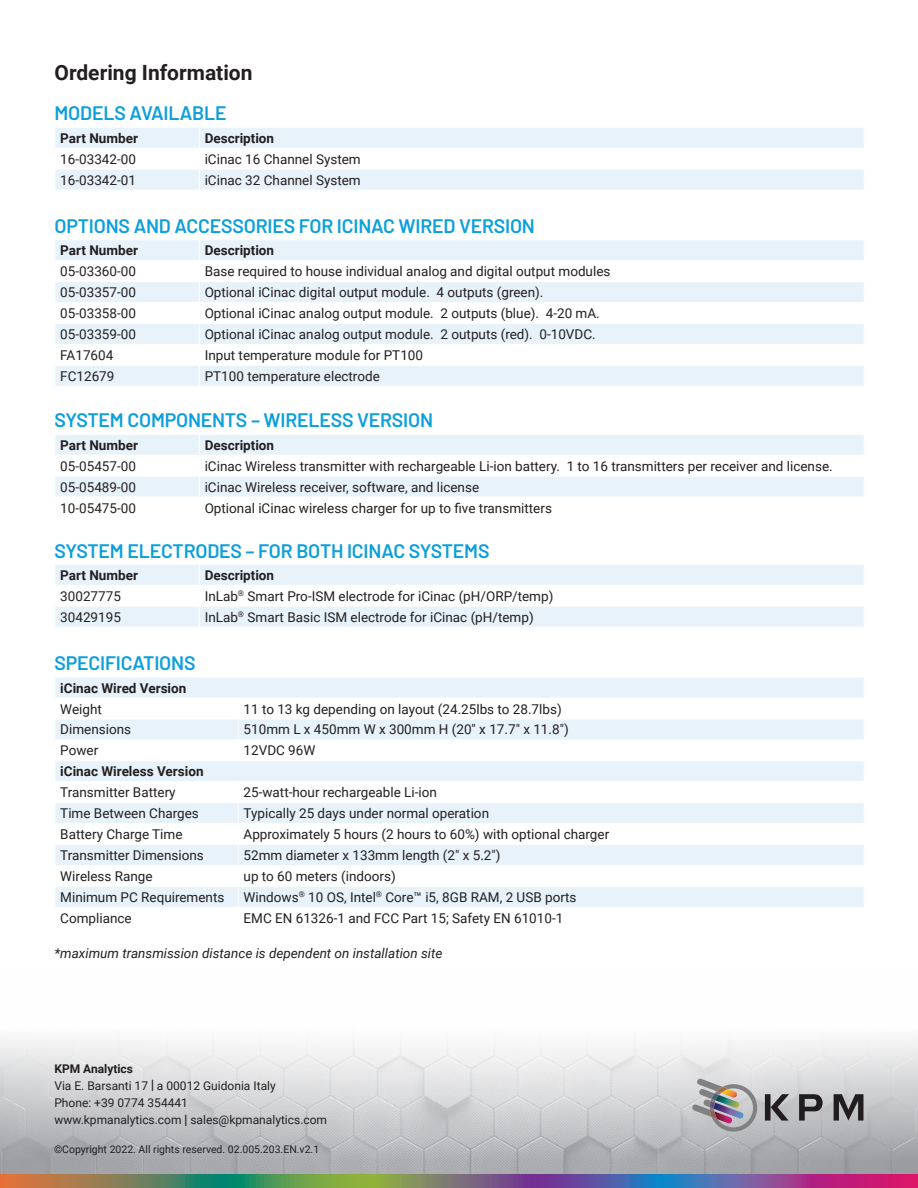
<style>
.page{position:relative;width:918px;height:1188px;background:#fff}
.page>*{position:absolute;margin:0;border:0;box-sizing:border-box;transform-origin:0 0}
.t1{font:700 21px "Roboto";color:#231f20}
.t2{font:600 19.5px "Barlow";letter-spacing:-.01em;color:#0c9fdc}
.t3{font:13.5px "Roboto";color:#231f20}
.t4{font:700 13.5px "Roboto";color:#231f20}
.t5{font:italic 13.5px "Roboto";color:#231f20}
.t6{font:12px/17.2px "Roboto";color:#231f20}
.t7{font:10.5px "Roboto";color:#231f20}
.s1{font-weight:700}
.s2{font-size:15px}
</style>
<div class="page">
<img style="left:0;top:1039px;width:918px;height:135px">
<svg style="left:0;top:1174px;width:918px;height:14px;background:#776c76"></svg>
<svg style="left:692px;top:1078px;width:65px;height:54px;background:#ada9ac"></svg>
<svg style="left:765px;top:1094px;width:24px;height:27px"></svg>
<svg style="left:799px;top:1094px;width:24px;height:27px"></svg>
<svg style="left:834px;top:1094px;width:29px;height:27px"></svg>
<div style="left:56px;top:128px;width:808px;height:62px;background:#e7f2fa"></div>
<div style="left:55px;top:148px;width:144px;height:21px;background:#fff"></div>
<div style="left:199px;top:148px;width:665px;height:21px;background:#fff"></div>
<hr style="left:55px;top:169px;width:144px;height:1px;background:#fff">
<svg style="left:55px;top:128px;width:1px;height:61px"></svg>
<hr style="left:199px;top:169px;width:666px;height:1px;background:#fff">
<svg style="left:199px;top:128px;width:1px;height:62px"></svg>
<div style="left:56px;top:240px;width:808px;height:146px;background:#e7f2fa"></div>
<svg style="left:56px;top:261px;width:808px;height:104px"></svg>
<hr style="left:55px;top:260px;width:144px;height:1px;background:#fff">
<hr style="left:199px;top:260px;width:666px;height:1px;background:#fff">
<hr style="left:55px;top:281px;width:144px;height:1px;background:#fff">
<hr style="left:199px;top:281px;width:666px;height:1px;background:#fff">
<hr style="left:55px;top:302px;width:144px;height:1px;background:#fff">
<hr style="left:199px;top:302px;width:666px;height:1px;background:#fff">
<hr style="left:55px;top:323px;width:144px;height:1px;background:#fff">
<hr style="left:199px;top:323px;width:666px;height:1px;background:#fff">
<hr style="left:55px;top:344px;width:144px;height:1px;background:#fff">
<hr style="left:199px;top:344px;width:666px;height:1px;background:#fff">
<hr style="left:55px;top:365px;width:144px;height:1px;background:#fff">
<svg style="left:55px;top:240px;width:1px;height:146px"></svg>
<hr style="left:199px;top:365px;width:666px;height:1px;background:#fff">
<svg style="left:199px;top:240px;width:1px;height:146px"></svg>
<div style="left:56px;top:435px;width:808px;height:20px;background:#e7f2fa"></div>
<div style="left:56px;top:477px;width:808px;height:20px;background:#e7f2fa"></div>
<svg style="left:55px;top:435px;width:1px;height:61px"></svg>
<svg style="left:199px;top:435px;width:1px;height:62px"></svg>
<div style="left:56px;top:565px;width:808px;height:62px;background:#e7f2fa"></div>
<div style="left:55px;top:585px;width:144px;height:21px;background:#fff"></div>
<div style="left:199px;top:585px;width:665px;height:21px;background:#fff"></div>
<hr style="left:55px;top:606px;width:144px;height:1px;background:#fff">
<svg style="left:55px;top:565px;width:1px;height:61px"></svg>
<hr style="left:199px;top:606px;width:666px;height:1px;background:#fff">
<svg style="left:199px;top:565px;width:1px;height:62px"></svg>
<div style="left:56px;top:678px;width:808px;height:20px;background:#e7f2fa"></div>
<svg style="left:56px;top:720px;width:808px;height:187px;fill:#e7f2fa"></svg>
<hr style="left:55px;top:740px;width:183px;height:1px;background:#fff">
<hr style="left:238px;top:740px;width:627px;height:1px;background:#fff">
<svg style="left:238px;top:720px;width:1px;height:40px"></svg>
<hr style="left:55px;top:760px;width:183px;height:1px;background:#fff">
<hr style="left:238px;top:760px;width:627px;height:1px;background:#fff">
<hr style="left:55px;top:781px;width:183px;height:1px;background:#fff">
<hr style="left:238px;top:781px;width:627px;height:1px;background:#fff">
<hr style="left:55px;top:802px;width:183px;height:1px;background:#fff">
<hr style="left:238px;top:802px;width:627px;height:1px;background:#fff">
<hr style="left:55px;top:823px;width:183px;height:1px;background:#fff">
<hr style="left:238px;top:823px;width:627px;height:1px;background:#fff">
<hr style="left:55px;top:844px;width:183px;height:1px;background:#fff">
<hr style="left:238px;top:844px;width:627px;height:1px;background:#fff">
<hr style="left:55px;top:865px;width:183px;height:1px;background:#fff">
<hr style="left:238px;top:865px;width:627px;height:1px;background:#fff">
<hr style="left:55px;top:886px;width:183px;height:1px;background:#fff">
<hr style="left:238px;top:886px;width:627px;height:1px;background:#fff">
<svg style="left:55px;top:678px;width:1px;height:229px"></svg>
<svg style="left:238px;top:782px;width:1px;height:125px"></svg>
<h1 class="t1" style="left:55px;top:58px;width:200px">Ordering Information</h1>
<h2 class="t2" style="left:55px;top:99px;width:174px">MODELS AVAILABLE</h2>
<p class="t4" style="left:60px;top:129px;width:79px">Part Number</p>
<p class="t4" style="left:205px;top:129px;width:71px">Description</p>
<p class="t3" style="left:60px;top:149px;width:77px">16-03342-00</p>
<p class="t3" style="left:205px;top:149px;width:158px">iCinac 16 Channel System</p>
<p class="t3" style="left:60px;top:170px;width:77px">16-03342-01</p>
<p class="t3" style="left:205px;top:170px;width:158px">iCinac 32 Channel System</p>
<h2 class="t2" style="left:55px;top:212px;width:482px">OPTIONS AND ACCESSORIES FOR ICINAC WIRED VERSION</h2>
<p class="t4" style="left:60px;top:241px;width:79px">Part Number</p>
<p class="t4" style="left:205px;top:241px;width:71px">Description</p>
<p class="t3" style="left:60px;top:262px;width:77px">05-03360-00</p>
<p class="t3" style="left:205px;top:262px;width:407px">Base required to house individual analog and digital output modules</p>
<p class="t3" style="left:60px;top:283px;width:77px">05-03357-00</p>
<p class="t3" style="left:205px;top:283px;width:340px">Optional iCinac digital output module. 4 outputs (green).</p>
<p class="t3" style="left:60px;top:304px;width:77px">05-03358-00</p>
<p class="t3" style="left:205px;top:304px;width:397px">Optional iCinac analog output module. 2 outputs (blue). 4-20 mA.</p>
<p class="t3" style="left:60px;top:325px;width:77px">05-03359-00</p>
<p class="t3" style="left:205px;top:325px;width:393px">Optional iCinac analog output module. 2 outputs (red). 0-10VDC.</p>
<p class="t3" style="left:60px;top:346px;width:55px">FA17604</p>
<p class="t3" style="left:205px;top:346px;width:220px">Input temperature module for PT100</p>
<p class="t3" style="left:60px;top:367px;width:56px">FC12679</p>
<p class="t3" style="left:205px;top:367px;width:177px">PT100 temperature electrode</p>
<h2 class="t2" style="left:55px;top:406px;width:380px">SYSTEM COMPONENTS – WIRELESS VERSION</h2>
<p class="t4" style="left:60px;top:436px;width:79px">Part Number</p>
<p class="t4" style="left:205px;top:436px;width:71px">Description</p>
<p class="t3" style="left:60px;top:456px;width:77px">05-05457-00</p>
<p class="t3" style="left:205px;top:456px;width:630px">iCinac Wireless transmitter with rechargeable Li-ion battery. 1 to 16 transmitters per receiver and license.</p>
<p class="t3" style="left:60px;top:477px;width:77px">05-05489-00</p>
<p class="t3" style="left:205px;top:477px;width:276px">iCinac Wireless receiver, software, and license</p>
<p class="t3" style="left:60px;top:498px;width:77px">10-05475-00</p>
<p class="t3" style="left:205px;top:498px;width:349px">Optional iCinac wireless charger for up to five transmitters</p>
<h2 class="t2" style="left:55px;top:536px;width:437px">SYSTEM ELECTRODES – FOR BOTH ICINAC SYSTEMS</h2>
<p class="t4" style="left:60px;top:566px;width:79px">Part Number</p>
<p class="t4" style="left:205px;top:566px;width:71px">Description</p>
<p class="t3" style="left:60px;top:587px;width:62px">30027775</p>
<p class="t3" style="left:205px;top:587px;width:350px">InLab<sup>®</sup> Smart Pro-ISM electrode for iCinac (pH/ORP/temp)</p>
<p class="t3" style="left:60px;top:607px;width:62px">30429195</p>
<p class="t3" style="left:205px;top:607px;width:331px">InLab<sup>®</sup> Smart Basic ISM electrode for iCinac (pH/temp)</p>
<h2 class="t2" style="left:55px;top:649px;width:143px">SPECIFICATIONS</h2>
<p class="t4" style="left:60px;top:678px;width:128px">iCinac Wired Version</p>
<p class="t3" style="left:60px;top:699px;width:43px">Weight</p>
<p class="t3" style="left:244px;top:699px;width:320px">11 to 13 kg depending on layout (24.25lbs to 28.7lbs)</p>
<p class="t3" style="left:60px;top:720px;width:72px">Dimensions</p>
<p class="t3" style="left:244px;top:720px;width:327px">510mm L x 450mm W x 300mm H (20" x 17.7" x 11.8")</p>
<p class="t3" style="left:60px;top:741px;width:39px">Power</p>
<p class="t3" style="left:244px;top:741px;width:73px">12VDC 96W</p>
<p class="t4" style="left:60px;top:762px;width:145px">iCinac Wireless Version</p>
<p class="t3" style="left:60px;top:783px;width:117px">Transmitter Battery</p>
<p class="t3" style="left:244px;top:783px;width:195px">25-watt-hour rechargeable Li-ion</p>
<p class="t3" style="left:60px;top:804px;width:140px">Time Between Charges</p>
<p class="t3" style="left:244px;top:804px;width:247px">Typically 25 days under normal operation</p>
<p class="t3" style="left:60px;top:825px;width:124px">Battery Charge Time</p>
<p class="t3" style="left:244px;top:825px;width:367px">Approximately 5 hours (2 hours to 60%) with optional charger</p>
<p class="t3" style="left:60px;top:846px;width:145px">Transmitter Dimensions</p>
<p class="t3" style="left:244px;top:846px;width:258px">52mm diameter x 133mm length (2" x 5.2")</p>
<p class="t3" style="left:60px;top:867px;width:94px">Wireless Range</p>
<p class="t3" style="left:244px;top:867px;width:154px">up to 60 meters (indoors)</p>
<p class="t3" style="left:60px;top:888px;width:166px">Minimum PC Requirements</p>
<p class="t3" style="left:244px;top:888px;width:335px">Windows<sup>®</sup> 10 OS, Intel<sup>®</sup> Core™ i5, 8GB RAM, 2 USB ports</p>
<p class="t3" style="left:60px;top:909px;width:73px">Compliance</p>
<p class="t3" style="left:244px;top:909px;width:321px">EMC EN 61326-1 and FCC Part 15; Safety EN 61010-1</p>
<p class="t5" style="left:55px;top:944px;width:389px">*maximum transmission distance is dependent on installation site</p>
<p class="t6" style="left:54px;top:1059px;width:274px"><span class="s1">KPM Analytics<br></span>Via E. Barsanti 17 <span class="s2">l</span> a 00012 Guidonia Italy<br>Phone: +39 0774 354441<br>www.kpmanalytics.com <span class="s2">l</span> sales@kpmanalytics.com</p>
<p class="t7" style="left:54px;top:1142px;width:267px">©Copyright 2022. All rights reserved. 02.005.203.EN.v2.1</p>
</div>
